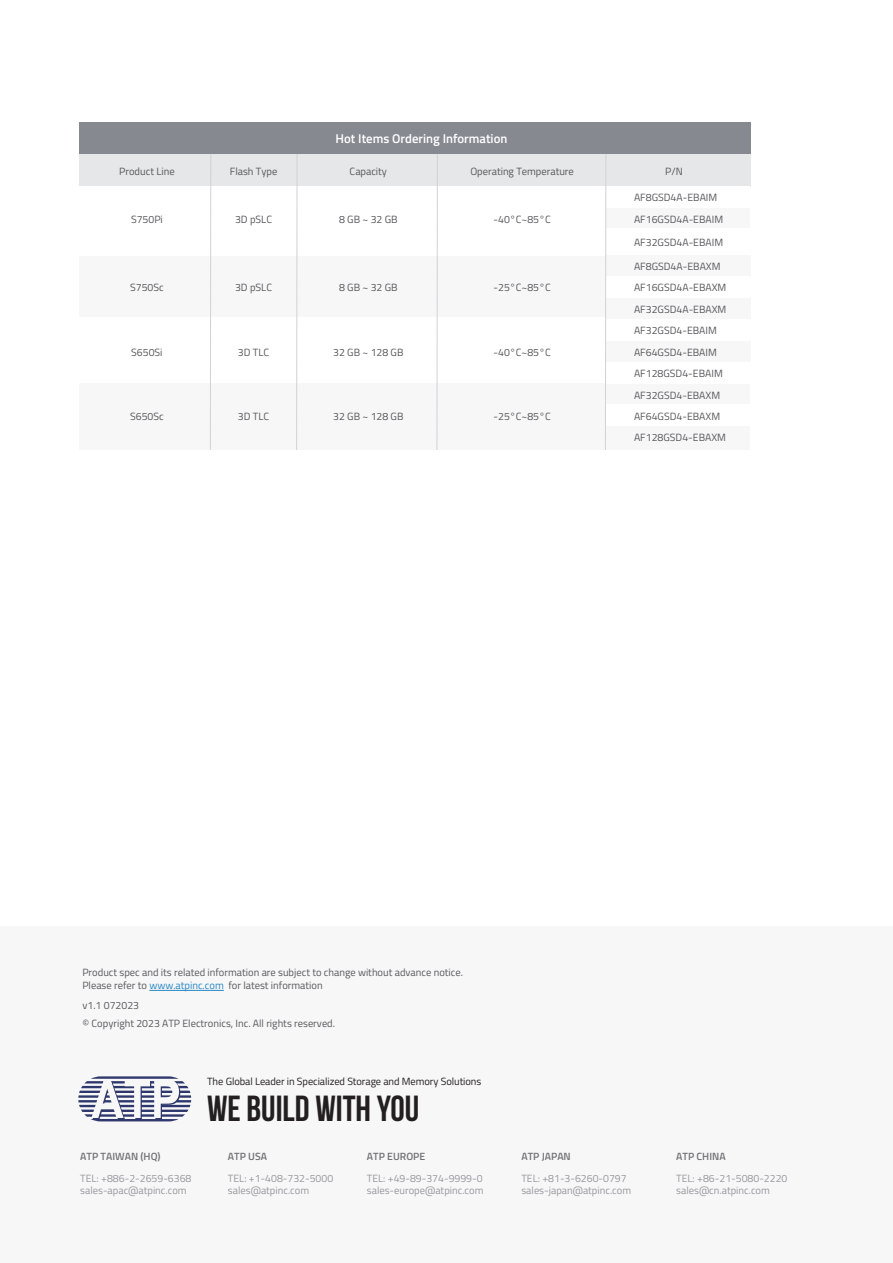
<style>
.page{position:relative;width:893px;height:1263px;background:#fff}
.page>*{position:absolute;margin:0;border:0;box-sizing:border-box;transform-origin:0 0}
.t1{font:700 36.3px "Bebas Neue";color:#231f20}
.t2{font:600 12.75px "Titillium Web";color:#fff}
.t3{font:10.5px/21.3px "Titillium Web";color:#57585a}
.t4{font:10.5px/12px "Titillium Web";color:#97999d}
.t5{font:10.5px/18px "Titillium Web";color:#595a5c}
.t6{font:10.5px "Titillium Web";letter-spacing:-.005em;color:#231f20}
.t7{font:600 10.5px "Titillium Web";color:#727276}
.s1{color:#2787c4}
</style>
<div class="page">
<div style="left:0;top:926px;width:893px;height:337px;background:#f7f7f8"></div>
<svg style="left:78px;top:1076px;width:113px;height:45px"></svg>
<hr style="left:149px;top:990px;width:75px;height:1px;background:#2787c4">
<div style="left:605px;top:426px;width:145px;height:24px;background:#f7f7f8"></div>
<div style="left:605px;top:383px;width:145px;height:21px;background:#f7f7f8"></div>
<div style="left:605px;top:341px;width:146px;height:21px;background:#f7f7f8"></div>
<div style="left:605px;top:297px;width:146px;height:22px;background:#f7f7f8"></div>
<div style="left:605px;top:255px;width:146px;height:22px;background:#f7f7f8"></div>
<div style="left:79px;top:255px;width:527px;height:64px;background:#f7f7f8"></div>
<div style="left:79px;top:383px;width:527px;height:67px;background:#f7f7f8"></div>
<div style="left:605px;top:208px;width:145px;height:21px;background:#f7f7f8"></div>
<div style="left:79px;top:154px;width:671px;height:32px;background:#e6e7e9"></div>
<div style="left:79px;top:317px;width:526px;height:66px;background:#fff"></div>
<div style="left:605px;top:276px;width:145px;height:21px;background:#fff"></div>
<div style="left:79px;top:122px;width:672px;height:32px;background:#86898f"></div>
<svg style="left:210px;top:154px;width:2px;height:296px"></svg>
<svg style="left:296px;top:154px;width:2px;height:296px"></svg>
<svg style="left:436px;top:154px;width:2px;height:296px"></svg>
<svg style="left:605px;top:155px;width:2px;height:295px"></svg>
<p class="t2" style="left:336px;top:129px;width:173px">Hot Items Ordering Information</p>
<p class="t3" style="left:119px;top:160px;width:57px">Product Line</p>
<p class="t3" style="left:131px;top:208px;width:33px">S750Pi</p>
<p class="t3" style="left:230px;top:160px;width:49px">Flash Type</p>
<p class="t3" style="left:350px;top:160px;width:39px">Capacity</p>
<p class="t3" style="left:470px;top:160px;width:105px">Operating Temperature</p>
<p class="t3" style="left:665px;top:160px;width:19px">P/N</p>
<p class="t3" style="left:235px;top:208px;width:38px">3D pSLC</p>
<p class="t3" style="left:339px;top:208px;width:60px">8 GB ~ 32 GB</p>
<p class="t3" style="left:494px;top:208px;width:59px">-40°C~85°C</p>
<p class="t3" style="left:634px;top:186px;width:91px">AF8GSD4A-EBAIM<br>AF16GSD4A-EBAIM</p>
<p class="t3" style="left:634px;top:231px;width:91px">AF32GSD4A-EBAIM</p>
<p class="t3" style="left:130px;top:276px;width:35px">S750Sc</p>
<p class="t3" style="left:235px;top:276px;width:38px">3D pSLC</p>
<p class="t3" style="left:339px;top:276px;width:60px">8 GB ~ 32 GB</p>
<p class="t3" style="left:494px;top:276px;width:59px">-25°C~85°C</p>
<p class="t3" style="left:634px;top:255px;width:94px">AF8GSD4A-EBAXM<br>AF16GSD4A-EBAXM<br>AF32GSD4A-EBAXM</p>
<p class="t3" style="left:131px;top:341px;width:33px">S650Si</p>
<p class="t3" style="left:238px;top:341px;width:33px">3D TLC</p>
<p class="t3" style="left:333px;top:341px;width:72px">32 GB ~ 128 GB</p>
<p class="t3" style="left:494px;top:341px;width:59px">-40°C~85°C</p>
<p class="t3" style="left:634px;top:319px;width:90px">AF32GSD4-EBAIM<br>AF64GSD4-EBAIM<br>AF128GSD4-EBAIM</p>
<p class="t3" style="left:130px;top:405px;width:35px">S650Sc</p>
<p class="t3" style="left:238px;top:405px;width:33px">3D TLC</p>
<p class="t3" style="left:333px;top:405px;width:72px">32 GB ~ 128 GB</p>
<p class="t3" style="left:494px;top:405px;width:59px">-25°C~85°C</p>
<p class="t3" style="left:634px;top:384px;width:94px">AF32GSD4-EBAXM<br>AF64GSD4-EBAXM<br>AF128GSD4-EBAXM</p>
<p class="t5" style="left:82px;top:965px;width:382px;line-height:13.5px">Product spec and its related information are subject to change without advance notice.<br>Please refer to <span class="s1">www.atpinc.com</span> for latest information</p>
<p class="t5" style="left:82px;top:996px;width:254px">v1.1 072023<br>© Copyright 2023 ATP Electronics, Inc. All rights reserved.</p>
<p class="t6" style="left:207px;top:1074px;width:276px">The Global Leader in Specialized Storage and Memory Solutions</p>
<h1 class="t1" style="left:207px;top:1089px;width:214px">WE BUILD WITH YOU</h1>
<p class="t7" style="left:80px;top:1148px;width:82px">ATP TAIWAN (HQ)</p>
<p class="t7" style="left:228px;top:1148px;width:41px">ATP USA</p>
<p class="t7" style="left:367px;top:1148px;width:60px">ATP EUROPE</p>
<p class="t4" style="left:367px;top:1172px;width:118px">TEL: +49-89-374-9999-0 sales-europe@atpinc.com</p>
<p class="t4" style="left:80px;top:1172px;width:113px">TEL: +886-2-2659-6368 sales-apac@atpinc.com</p>
<p class="t4" style="left:228px;top:1172px;width:107px">TEL: +1-408-732-5000 sales@atpinc.com</p>
<p class="t7" style="left:676px;top:1148px;width:51px">ATP CHINA</p>
<p class="t7" style="left:521px;top:1148px;width:51px">ATP JAPAN</p>
<p class="t4" style="left:521px;top:1172px;width:111px">TEL: +81-3-6260-0797 sales-japan@atpinc.com</p>
<p class="t4" style="left:676px;top:1172px;width:113px">TEL: +86-21-5080-2220 sales@cn.atpinc.com</p>
</div>
